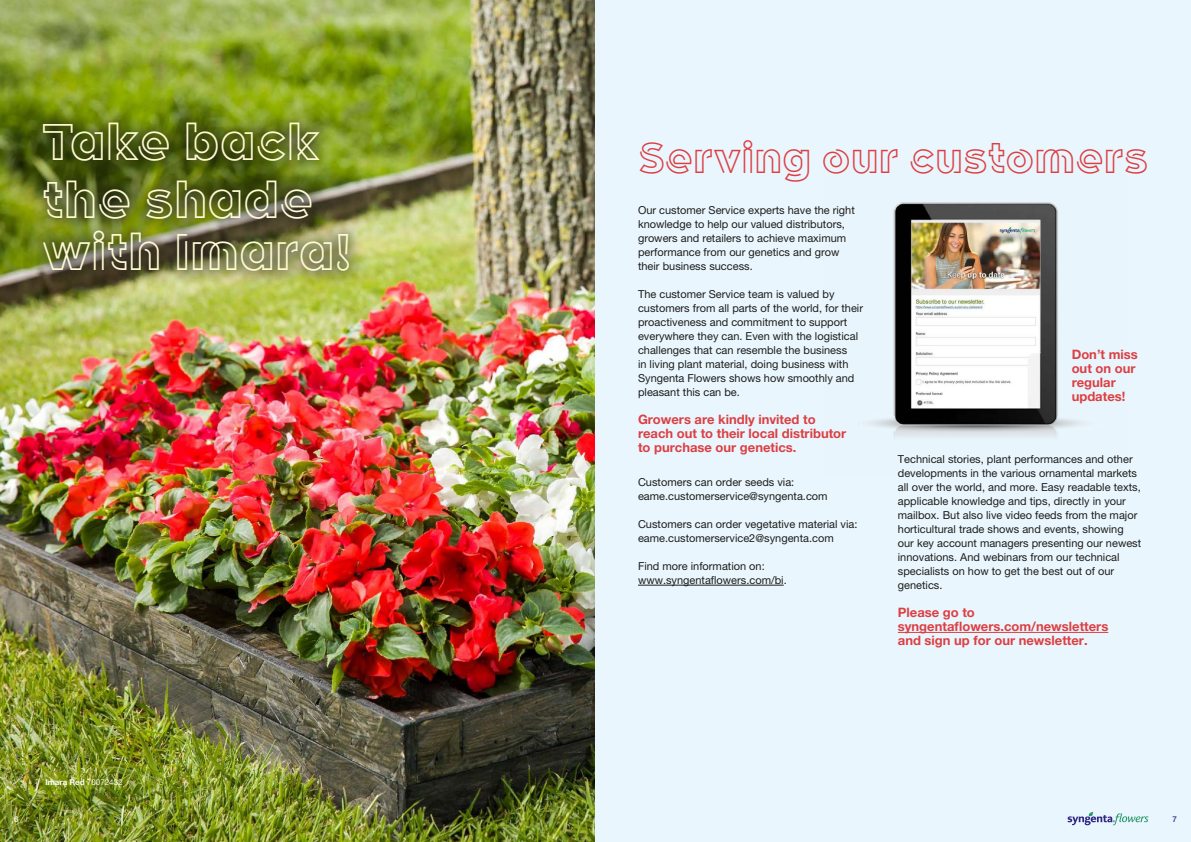
<style>
.page{position:relative;width:1191px;height:842px;background:#fff}
.page>*{position:absolute;margin:0;border:0;box-sizing:border-box;transform-origin:0 0}
.t1{font:700 48px/57.6px "Kelso";color:#fffad4}
.t2{font:700 40px "Kelso";color:#dc3f42}
.t3{font:700 13px/14px "Helvetica Neue LT Pro";color:#dc3f42}
.t4{font:11px/14px "Helvetica Neue LT Pro";color:#1d1d1b}
.t5{font:700 8px "Helvetica Neue LT Pro";color:#fff}
.t6{font:500 8px "Helvetica Neue LT Pro";color:#312783}
.t7{font:500 8px "Helvetica Neue LT Pro";color:#fff}
.s1{font-weight:400}
</style>
<div class="page">
<img style="left:0;top:0;width:595px;height:842px">
<div style="left:28px;top:107px;width:336px;height:179px;background:#1d1d1b;opacity:.75"></div>
<div style="left:595px;top:0;width:596px;height:842px;background:#eaf6fe"></div>
<svg style="left:1067px;top:812px;width:81px;height:13px"></svg>
<img style="left:868px;top:202px;width:215px;height:237px">
<hr style="left:638px;top:585px;width:145px;height:1px;background:#1d1d1b">
<hr style="left:898px;top:632px;width:210px;height:1px;background:#dc3f42">
<h1 class="t1" style="left:43px;top:113px;width:279px">Take back the shade</h1>
<h1 class="t1" style="left:43px;top:223px;width:312px">with Imara!</h1>
<p class="t7" style="left:14px;top:814px;width:6px">6</p>
<p class="t5" style="left:45px;top:777px;width:79px">Imara Red <span class="s1">70072432</span></p>
<h2 class="t2" style="left:638px;top:134px;width:512px">Serving our customers</h2>
<p class="t4" style="left:638px;top:203px;width:218px">Our customer Service experts have the right knowledge to help our valued distributors, growers and retailers to achieve maximum performance from our genetics and grow their business success.</p>
<p class="t4" style="left:638px;top:287px;width:226px">The customer Service team is valued by customers from all parts of the world, for their proactiveness and commitment to support everywhere they can. Even with the logistical challenges that can resemble the business<br>in living plant material, doing business with Syngenta Flowers shows how smoothly and pleasant this can be.</p>
<p class="t3" style="left:638px;top:412px;width:210px">Growers are kindly invited to reach out to their local distributor to purchase our genetics.</p>
<p class="t4" style="left:638px;top:475px;width:191px">Customers can order seeds via: eame.customerservice@syngenta.com</p>
<p class="t4" style="left:638px;top:517px;width:221px">Customers can order vegetative material via: eame.customerservice2@syngenta.com</p>
<p class="t4" style="left:638px;top:559px;width:150px">Find more information on: www.syngentaflowers.com/bi.</p>
<p class="t3" style="left:1071px;top:347px;width:68px">Don’t miss out on our regular updates!</p>
<p class="t4" style="left:898px;top:452px;width:245px">Technical stories, plant performances and other developments in the various ornamental markets all over the world, and more. Easy readable texts, applicable knowledge and tips, directly in your mailbox. But also live video feeds from the major horticultural trade shows and events, showing our key account managers presenting our newest innovations. And webinars from our technical specialists on how to get the best out of our genetics.</p>
<p class="t3" style="left:898px;top:605px;width:212px">Please go to syngentaflowers.com/newsletters and sign up for our newsletter.</p>
<p class="t6" style="left:1172px;top:814px;width:6px">7</p>
</div>
